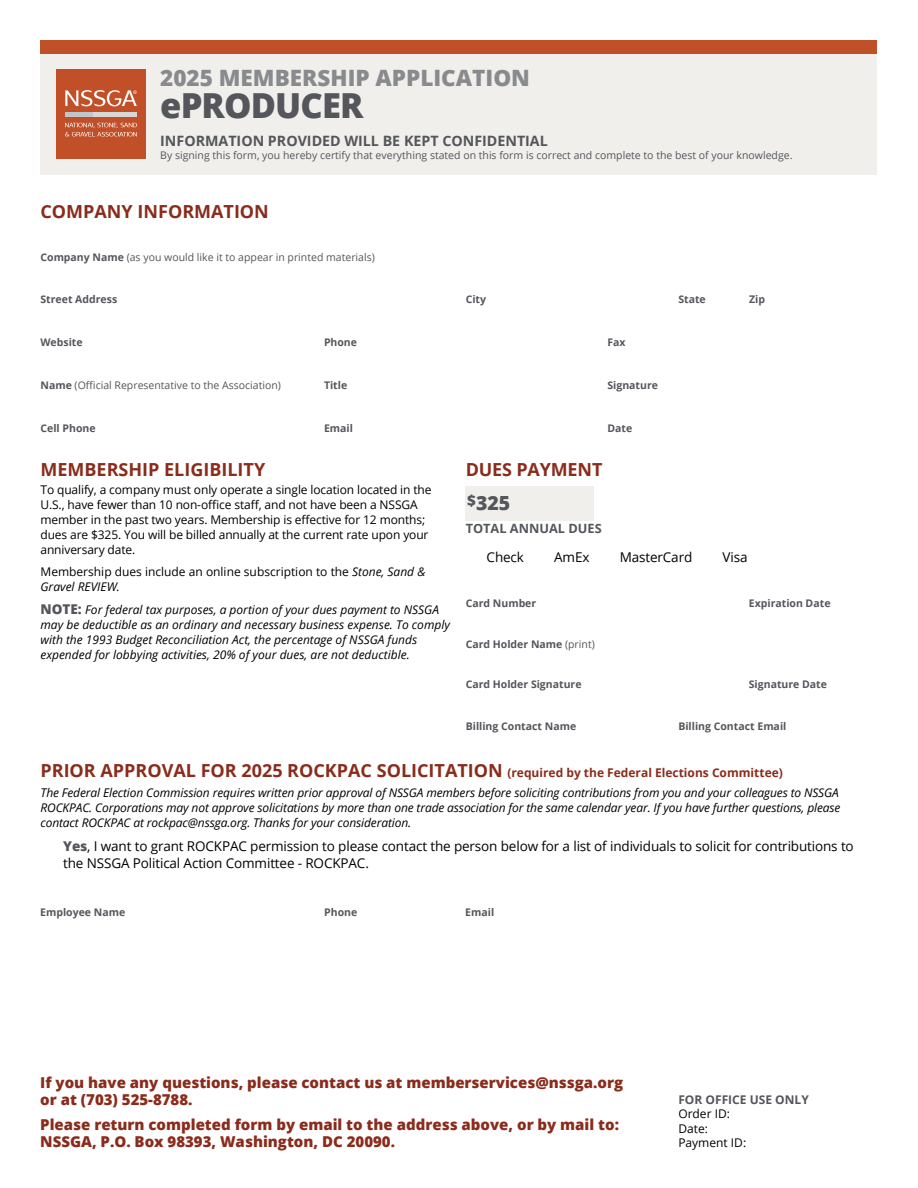
<style>
.page{position:relative;width:918px;height:1188px;background:#fff}
.page>*{position:absolute;margin:0;border:0;box-sizing:border-box;transform-origin:0 0}
.t1{font:800 34.5px "Open Sans";letter-spacing:-.025em;color:#54565b}
.t2{font:800 22.5px "Open Sans";color:#888a8d}
.t3{font:800 19.5px "Open Sans";color:#54565b}
.t4{font:700 18px "Open Sans";color:#8a2c1c}
.t5{font:800 15px/17.2px "Open Sans";color:#8a2c1c}
.t6{font:700 14.25px "Open Sans";color:#54565b}
.t7{font:13.5px/16.5px "Open Sans";letter-spacing:-.01em;color:#000}
.t8{font:700 12.75px "Open Sans";color:#54565b}
.t9{font:italic 12px/15px "Open Sans";letter-spacing:-.01em;color:#000}
.t10{font:12px/15px "Open Sans";letter-spacing:-.01em;color:#000}
.t11{font:700 12px "Open Sans";color:#54565b}
.t12{font:10.5px "Open Sans";color:#54565b}
.t13{font:700 10.5px "Open Sans";color:#54565b}
.s1{font-weight:700}
.s2{font-style:italic}
.s3{font-weight:800;font-style:normal;font-size:13.5px;color:#54565b}
.s4{font-weight:400}
.s5{font-weight:700;font-style:normal;font-size:18px;color:#8a2c1c}
.s6{font-weight:700;font-style:normal;color:#8a2c1c}
.s7{font-weight:800;color:#54565b}
</style>
<div class="page">
<div style="left:466px;top:487px;width:128px;height:34px;background:#f1efeb"></div>
<div style="left:40px;top:40px;width:838px;height:135px;background:#f1efeb"></div>
<div style="left:40px;top:40px;width:838px;height:14px;background:#bf5027"></div>
<div style="left:56px;top:69px;width:90px;height:89px;background:#c14f27"></div>
<svg style="left:65px;top:123px;width:72px;height:14px"></svg>
<hr style="left:65px;top:113px;width:72px;height:4px;background:#bfc5c8">
<hr style="left:93px;top:113px;width:44px;height:4px;background:#d6d7d6">
<svg style="left:65px;top:90px;width:72px;height:16px"></svg>
<h2 class="t2" style="left:160px;top:61px;width:371px">2025 MEMBERSHIP APPLICATION</h2>
<h1 class="t1" style="left:160px;top:79px;width:205px">ePRODUCER</h1>
<p class="t6" style="left:160px;top:130px;width:389px">INFORMATION PROVIDED WILL BE KEPT CONFIDENTIAL</p>
<p class="t12" style="left:160px;top:148px;width:634px">By signing this form, you hereby certify that everything stated on this form is correct and complete to the best of your knowledge.</p>
<h3 class="t4" style="left:40px;top:199px;width:230px">COMPANY INFORMATION</h3>
<p class="t12" style="left:40px;top:250px;width:336px"><span class="s1">Company Name</span> (as you would like it to appear in printed materials)</p>
<p class="t13" style="left:40px;top:291px;width:78px">Street Address</p>
<p class="t13" style="left:466px;top:291px;width:22px">City</p>
<p class="t13" style="left:678px;top:291px;width:29px">State</p>
<p class="t13" style="left:749px;top:291px;width:17px">Zip</p>
<p class="t13" style="left:40px;top:335px;width:44px">Website</p>
<p class="t13" style="left:324px;top:335px;width:35px">Phone</p>
<p class="t13" style="left:608px;top:335px;width:20px">Fax</p>
<p class="t12" style="left:40px;top:378px;width:242px"><span class="s1">Name</span> (Official Representative to the Association)</p>
<p class="t13" style="left:324px;top:378px;width:25px">Title</p>
<p class="t13" style="left:608px;top:378px;width:52px">Signature</p>
<p class="t13" style="left:40px;top:421px;width:57px">Cell Phone</p>
<p class="t13" style="left:324px;top:421px;width:30px">Email</p>
<p class="t13" style="left:608px;top:421px;width:26px">Date</p>
<h3 class="t4" style="left:40px;top:457px;width:226px">MEMBERSHIP ELIGIBILITY</h3>
<p class="t10" style="left:40px;top:482px;width:393px">To qualify, a company must only operate a single location located in the U.S., have fewer than 10 non-office staff, and not have been a NSSGA member in the past two years. Membership is effective for 12 months; dues are $325. You will be billed annually at the current rate upon your anniversary date.</p>
<p class="t10" style="left:40px;top:564px;width:386px">Membership dues include an online subscription to the <span class="s2">Stone, Sand &amp;<br>Gravel REVIEW.</span></p>
<p class="t9" style="left:40px;top:602px;width:411px"><span class="s3">NOTE:</span> For federal tax purposes, a portion of your dues payment to NSSGA may be deductible as an ordinary and necessary business expense. To comply with the 1993 Budget Reconciliation Act, the percentage of NSSGA funds expended for lobbying activities, 20% of your dues, are not deductible.</p>
<h3 class="t4" style="left:466px;top:457px;width:138px">DUES PAYMENT</h3>
<h3 class="t3" style="left:467px;top:488px;width:45px"><sup>$</sup>325</h3>
<p class="t8" style="left:466px;top:519px;width:137px">TOTAL ANNUAL DUES</p>
<p class="t7" style="left:487px;top:549px;width:39px">Check</p>
<p class="t7" style="left:554px;top:549px;width:37px">AmEx</p>
<p class="t7" style="left:620px;top:549px;width:74px">MasterCard</p>
<p class="t7" style="left:723px;top:549px;width:26px">Visa</p>
<p class="t13" style="left:466px;top:595px;width:72px">Card Number</p>
<p class="t13" style="left:466px;top:637px;width:131px">Card Holder Name <span class="s4">(print)</span></p>
<p class="t13" style="left:749px;top:595px;width:83px">Expiration Date</p>
<p class="t13" style="left:466px;top:677px;width:117px">Card Holder Signature</p>
<p class="t13" style="left:749px;top:677px;width:80px">Signature Date</p>
<p class="t13" style="left:466px;top:718px;width:112px">Billing Contact Name</p>
<p class="t13" style="left:678px;top:718px;width:110px">Billing Contact Email</p>
<p class="t9" style="left:40px;top:762px;width:800px;line-height:19.6px"><span class="s5">PRIOR APPROVAL FOR 2025 ROCKPAC SOLICITATION</span> <span class="s6">(required by the Federal Elections Committee)<br></span>The Federal Election Commission requires written prior approval of NSSGA members before soliciting contributions from you and your colleagues to NSSGA</p>
<p class="t9" style="left:40px;top:799px;width:801px">ROCKPAC. Corporations may not approve solicitations by more than one trade association for the same calendar year. If you have further questions, please contact ROCKPAC at rockpac@nssga.org. Thanks for your consideration.</p>
<p class="t7" style="left:63px;top:838px;width:792px"><span class="s7">Yes</span>, I want to grant ROCKPAC permission to please contact the person below for a list of individuals to solicit for contributions to the NSSGA Political Action Committee - ROCKPAC.</p>
<p class="t13" style="left:40px;top:905px;width:87px">Employee Name</p>
<p class="t13" style="left:324px;top:905px;width:35px">Phone</p>
<p class="t13" style="left:465px;top:905px;width:30px">Email</p>
<p class="t5" style="left:40px;top:1073px;width:585px">If you have any questions, please contact us at memberservices@nssga.org or at (703) 525-8788.</p>
<p class="t5" style="left:40px;top:1115px;width:580px">Please return completed form by email to the address above, or by mail to:<br>NSSGA, P.O. Box 98393, Washington, DC 20090.</p>
<p class="t11" style="left:678px;top:1091px;width:132px">FOR OFFICE USE ONLY</p>
<p class="t10" style="left:678px;top:1107px;width:69px;line-height:14.4px">Order ID:<br>Date:<br>Payment ID:</p>
</div>
